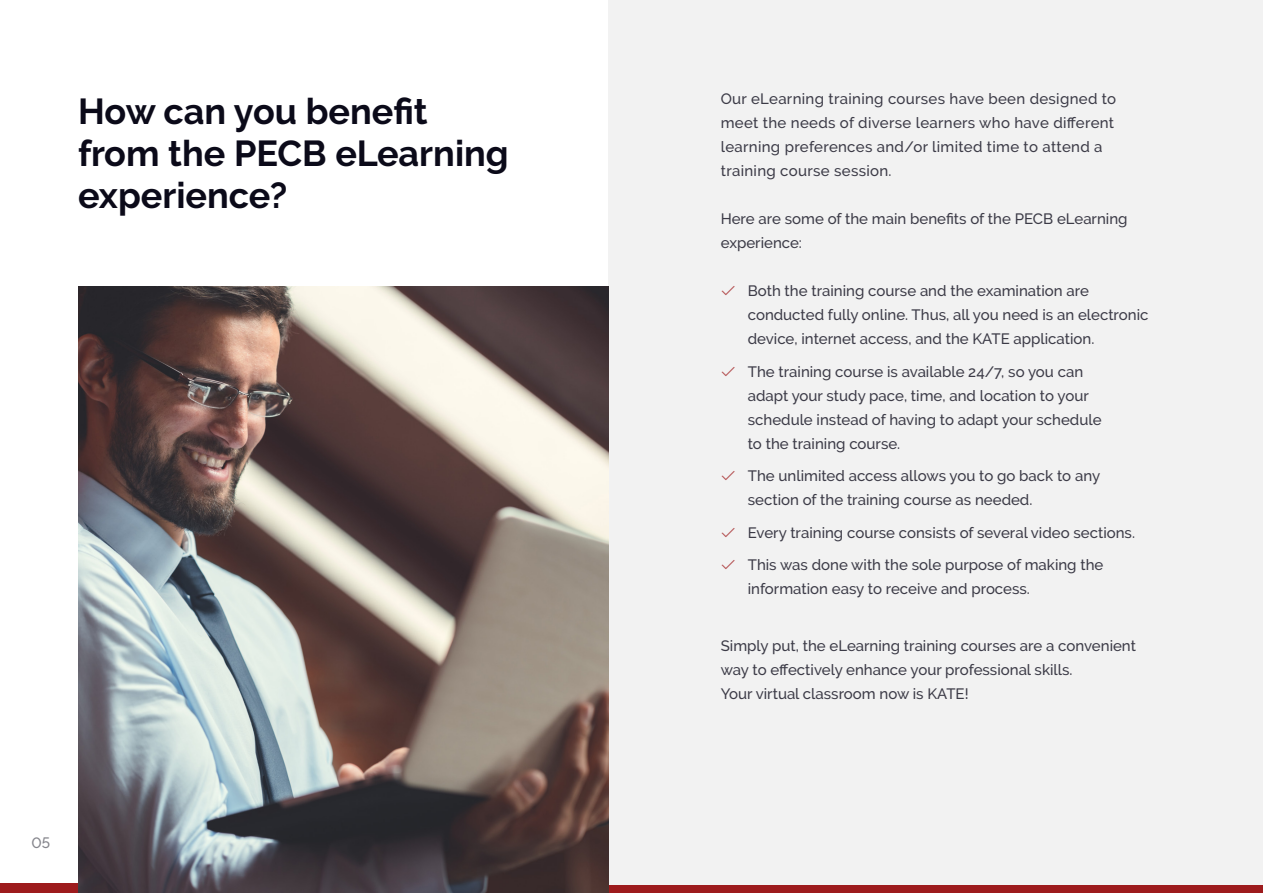
<style>
.page{position:relative;width:1263px;height:893px;background:#fff}
.page>*{position:absolute;margin:0;border:0;box-sizing:border-box;transform-origin:0 0}
.t1{font:700 36px "Raleway";color:#0b0a19}
.Body{font:500 15px/24px "Raleway";color:#3c3b47}
.Body-2{font:500 15px/24px "Raleway";letter-spacing:.02em;color:#3c3b47}
.t2{font:500 15px "Raleway";color:#85858c}
.s1{font-family:"la solid 900";font-weight:400;color:#b1494a}
</style>
<div class="page">
<div style="left:0;top:884px;width:1263px;height:9px;background:#9d1b1d"></div>
<div style="left:609px;top:0;width:654px;height:884px;background:#f2f2f2"></div>
<img style="left:78px;top:286px;width:531px;height:607px">
<p class="t1" style="left:78px;top:91px;width:351px">How can you benefit</p>
<p class="t1" style="left:78px;top:133px;width:432px">from the PECB eLearning</p>
<p class="t1" style="left:78px;top:175px;width:211px">experience?</p>
<p class="t2" style="left:31px;top:834px;width:20px">05</p>
<p class="Body-2" style="left:721px;top:87px;width:397px">Our eLearning training courses have been designed to meet the needs of diverse learners who have different learning preferences and/or limited time to attend a training course session.</p>
<p class="Body" style="left:721px;top:207px;width:408px">Here are some of the main benefits of the PECB eLearning experience:</p>
<p class="Body" style="left:748px;top:279px;width:402px;text-indent:-27px"><span class="s1">â</span> Both the training course and the examination are conducted fully online. Thus, all you need is an electronic device, internet access, and the KATE application.</p>
<p class="Body" style="left:748px;top:359px;width:355px;text-indent:-27px"><span class="s1">â</span> The training course is available 24/7, so you can adapt your study pace, time, and location to your schedule instead of having to adapt your schedule to the training course.</p>
<p class="Body" style="left:748px;top:464px;width:354px;text-indent:-27px"><span class="s1">â</span> The unlimited access allows you to go back to any section of the training course as needed.</p>
<p class="Body" style="left:721px;top:520px;width:416px"><span class="s1">â</span> Every training course consists of several video sections.</p>
<p class="Body" style="left:748px;top:553px;width:357px;text-indent:-27px"><span class="s1">â</span> This was done with the sole purpose of making the information easy to receive and process.</p>
<p class="Body" style="left:721px;top:633px;width:417px">Simply put, the eLearning training courses are a convenient way to effectively enhance your professional skills.<br>Your virtual classroom now is KATE!</p>
</div>
